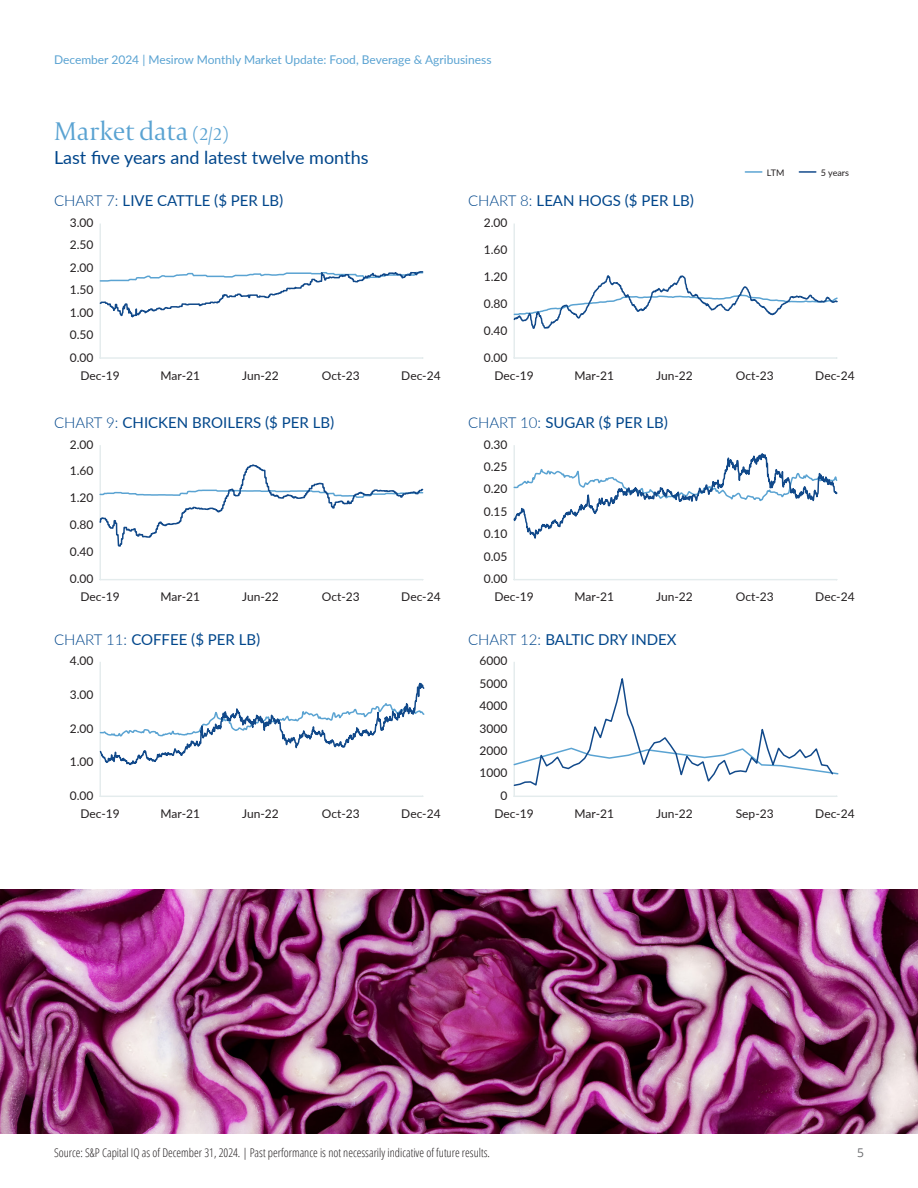
<style>
.page{position:relative;width:918px;height:1188px;background:#fff}
.page>*{position:absolute;margin:0;border:0;box-sizing:border-box;transform-origin:0 0}
._1__Subtitle{font:300 27px "Capitolium 2";letter-spacing:-.01em;color:#5aa3d2}
._3_Subhead_L1{font:18px "Lato";color:#00468b}
._3_Subhead_L2{font:15px "Lato";color:#00468b}
.t1{font:12px/22.5px "Lato";color:#231f20;text-align:justify}
._9_Footnote{font:300 condensed 12px "Open Sans";color:#231f20}
.t2{font:12px "Lato";color:#5aa3d2}
.t3{font:12px "Open Sans";color:#6c6d70}
.t4{font:9px "Lato";color:#231f20}
.s1{font-size:18px}
.s2{font-weight:300}
</style>
<div class="page">
<svg style="left:99px;top:223px;width:324px;height:136px"></svg>
<svg style="left:99px;top:263px;width:325px;height:60px"></svg>
<svg style="left:513px;top:223px;width:324px;height:136px"></svg>
<svg style="left:513px;top:274px;width:325px;height:56px"></svg>
<svg style="left:99px;top:463px;width:325px;height:118px"></svg>
<svg style="left:513px;top:540px;width:325px;height:41px"></svg>
<svg style="left:513px;top:445px;width:325px;height:95px"></svg>
<svg style="left:99px;top:770px;width:325px;height:27px"></svg>
<svg style="left:99px;top:662px;width:326px;height:108px"></svg>
<svg style="left:513px;top:662px;width:325px;height:135px"></svg>
<svg style="left:513px;top:671px;width:326px;height:116px"></svg>
<svg style="left:745px;top:171px;width:17px;height:2px"></svg>
<svg style="left:799px;top:171px;width:17px;height:2px"></svg>
<img style="left:0;top:890px;width:918px;height:244px">
<p class="t2" style="left:54px;top:51px;width:439px">December 2024 | Mesirow Monthly Market Update: Food, Beverage &amp; Agribusiness</p>
<p class="_1__Subtitle" style="left:54px;top:113px;width:176px">Market data <span class="s1">(2/2)</span></p>
<p class="_3_Subhead_L1" style="left:54px;top:145px;width:316px">Last five years and latest twelve months</p>
<p class="_3_Subhead_L2" style="left:54px;top:190px;width:231px"><span class="s2">CHART 7:</span> LIVE CATTLE ($ PER LB)</p>
<p class="t1" style="left:70px;top:211px;width:25px">3.00<br>2.50</p>
<p class="t1" style="left:70px;top:256px;width:25px">2.00</p>
<p class="_3_Subhead_L2" style="left:468px;top:190px;width:227px"><span class="s2">CHART 8:</span> LEAN HOGS ($ PER LB)</p>
<p class="t1" style="left:484px;top:211px;width:25px">2.00</p>
<p class="t1" style="left:484px;top:238px;width:25px">1.60</p>
<p class="t1" style="left:484px;top:265px;width:25px">1.20</p>
<p class="t4" style="left:767px;top:166px;width:19px">LTM</p>
<p class="t4" style="left:821px;top:166px;width:30px">5 years</p>
<p class="t1" style="left:70px;top:278px;width:25px">1.50</p>
<p class="t1" style="left:70px;top:323px;width:25px">0.50</p>
<p class="t1" style="left:70px;top:301px;width:25px">1.00</p>
<p class="t1" style="left:70px;top:345px;width:25px">0.00</p>
<p class="t1" style="left:80px;top:363px;width:41px">Dec-19</p>
<p class="t1" style="left:161px;top:363px;width:41px">Mar-21</p>
<p class="t1" style="left:242px;top:363px;width:38px">Jun-22</p>
<p class="t1" style="left:322px;top:363px;width:39px">Oct-23</p>
<p class="t1" style="left:401px;top:363px;width:41px">Dec-24</p>
<p class="_3_Subhead_L2" style="left:54px;top:412px;width:282px"><span class="s2">CHART 9:</span> CHICKEN BROILERS ($ PER LB)</p>
<p class="t1" style="left:70px;top:432px;width:25px">2.00</p>
<p class="t1" style="left:70px;top:459px;width:25px">1.60</p>
<p class="t1" style="left:70px;top:486px;width:25px">1.20</p>
<p class="t1" style="left:70px;top:513px;width:25px">0.80</p>
<p class="t1" style="left:70px;top:540px;width:25px">0.40</p>
<p class="t1" style="left:80px;top:585px;width:41px">Dec-19</p>
<p class="t1" style="left:161px;top:585px;width:41px">Mar-21</p>
<p class="t1" style="left:242px;top:585px;width:38px">Jun-22</p>
<p class="t1" style="left:322px;top:585px;width:39px">Oct-23</p>
<p class="t1" style="left:401px;top:585px;width:41px">Dec-24</p>
<p class="t1" style="left:70px;top:567px;width:25px">0.00</p>
<p class="_3_Subhead_L2" style="left:54px;top:628px;width:208px"><span class="s2">CHART 11:</span> COFFEE ($ PER LB)</p>
<p class="t1" style="left:70px;top:649px;width:25px">4.00</p>
<p class="t1" style="left:70px;top:683px;width:25px">3.00</p>
<p class="t1" style="left:70px;top:716px;width:25px">2.00</p>
<p class="t1" style="left:70px;top:750px;width:25px">1.00</p>
<p class="t1" style="left:70px;top:784px;width:25px">0.00</p>
<p class="t1" style="left:80px;top:802px;width:41px">Dec-19</p>
<p class="t1" style="left:161px;top:802px;width:41px">Mar-21</p>
<p class="t1" style="left:242px;top:802px;width:38px">Jun-22</p>
<p class="t1" style="left:322px;top:802px;width:39px">Oct-23</p>
<p class="t1" style="left:401px;top:802px;width:41px">Dec-24</p>
<p class="t1" style="left:484px;top:292px;width:25px">0.80</p>
<p class="t1" style="left:484px;top:319px;width:25px">0.40</p>
<p class="t1" style="left:494px;top:363px;width:41px">Dec-19</p>
<p class="t1" style="left:575px;top:363px;width:41px">Mar-21</p>
<p class="t1" style="left:656px;top:363px;width:38px">Jun-22</p>
<p class="t1" style="left:736px;top:363px;width:39px">Oct-23</p>
<p class="t1" style="left:815px;top:363px;width:41px">Dec-24</p>
<p class="t1" style="left:484px;top:345px;width:25px">0.00</p>
<p class="_3_Subhead_L2" style="left:468px;top:412px;width:201px"><span class="s2">CHART 10:</span> SUGAR ($ PER LB)</p>
<p class="t1" style="left:484px;top:432px;width:25px">0.30<br>0.25<br>0.20</p>
<p class="t1" style="left:484px;top:522px;width:25px">0.10</p>
<p class="t1" style="left:484px;top:500px;width:25px">0.15</p>
<p class="t1" style="left:484px;top:545px;width:25px">0.05</p>
<p class="t1" style="left:494px;top:585px;width:41px">Dec-19</p>
<p class="t1" style="left:575px;top:585px;width:41px">Mar-21</p>
<p class="t1" style="left:656px;top:585px;width:38px">Jun-22</p>
<p class="t1" style="left:736px;top:585px;width:39px">Oct-23</p>
<p class="t1" style="left:815px;top:585px;width:41px">Dec-24</p>
<p class="t1" style="left:484px;top:567px;width:25px">0.00</p>
<p class="_3_Subhead_L2" style="left:468px;top:628px;width:210px"><span class="s2">CHART 12:</span> BALTIC DRY INDEX</p>
<p class="t1" style="left:480px;top:649px;width:29px">6000<br>5000<br>4000</p>
<p class="t1" style="left:480px;top:739px;width:29px">2000</p>
<p class="t1" style="left:480px;top:716px;width:29px">3000</p>
<p class="t1" style="left:480px;top:761px;width:29px">1000</p>
<p class="t1" style="left:494px;top:802px;width:41px">Dec-19</p>
<p class="t1" style="left:575px;top:802px;width:41px">Mar-21</p>
<p class="t1" style="left:656px;top:802px;width:38px">Jun-22</p>
<p class="t1" style="left:736px;top:802px;width:39px">Sep-23</p>
<p class="t1" style="left:815px;top:802px;width:41px">Dec-24</p>
<p class="t1" style="left:501px;top:784px;width:8px">0</p>
<p class="_9_Footnote" style="left:54px;top:1144px;width:437px">Source: S&amp;P Capital IQ as of December 31, 2024. | Past performance is not necessarily indicative of future results.</p>
<p class="t3" style="left:857px;top:1144px;width:8px">5</p>
</div>
